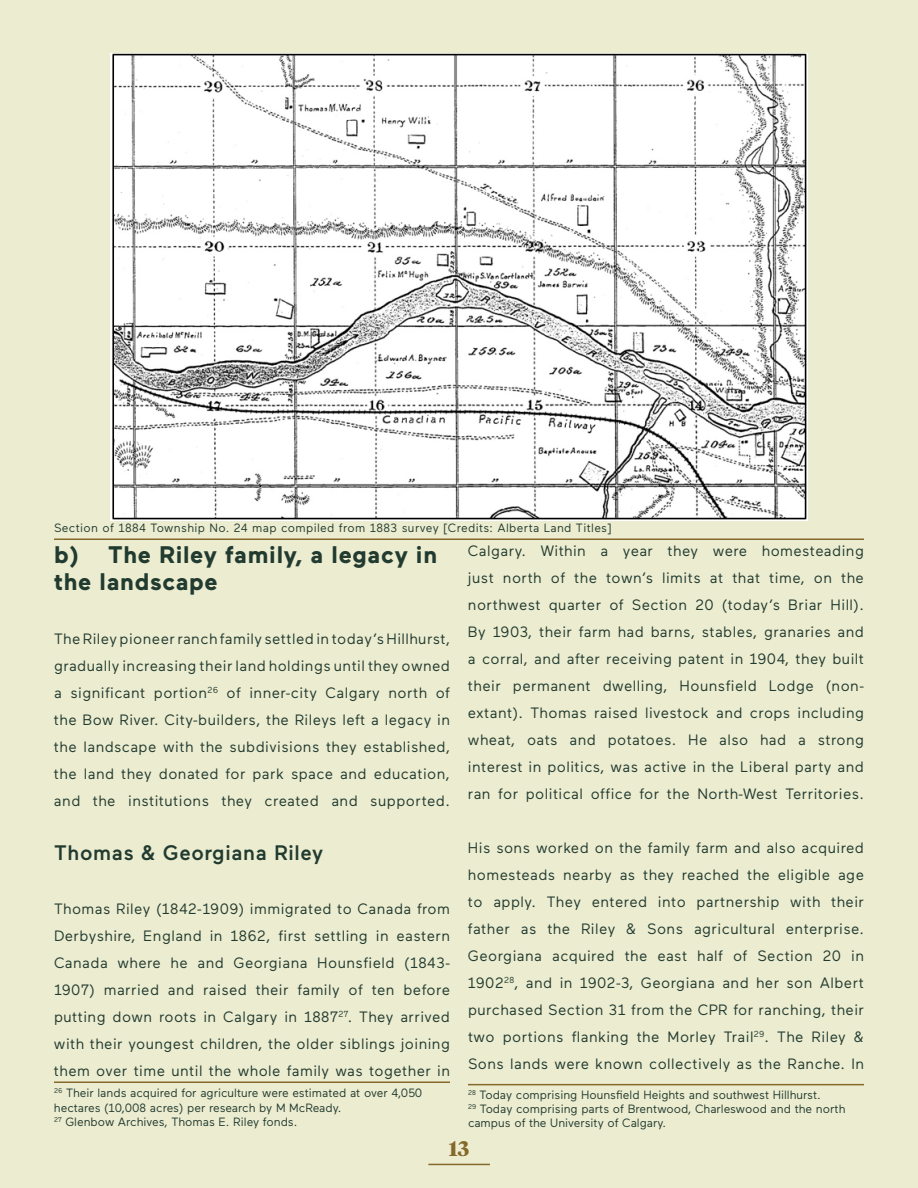
<style>
.page{position:relative;width:918px;height:1188px;background:#ececd0}
.page>*{position:absolute;margin:0;border:0;box-sizing:border-box;transform-origin:0 0}
.t1{font:700 24px/27px "Maax";letter-spacing:.03em;color:#223b30}
.t2{font:500 21px "Maax";letter-spacing:.03em;color:#223b30}
.t3{font:700 21px "Tiempos Headline";color:#85692a}
.t4{font:15px/27px "Maax";letter-spacing:.03em;color:#223b30;text-align:justify}
.t5{font:12px/14.4px "Maax";color:#223b30}
.t6{font:12px "Maax";letter-spacing:.03em;color:#223b30}
</style>
<div class="page">
<hr style="left:428px;top:1164px;width:62px;height:1px;background:#85692a">
<img style="left:111px;top:54px;width:696px;height:466px">
<hr style="left:54px;top:538px;width:810px;height:2px;background:#85692a">
<hr style="left:54px;top:1082px;width:396px;height:1px;background:#85692a">
<hr style="left:468px;top:1084px;width:396px;height:1px;background:#85692a">
<p class="t6" style="left:54px;top:520px;width:559px">Section of 1884 Township No. 24 map compiled from 1883 survey [Credits: Alberta Land Titles]</p>
<p class="t1" style="left:54px;top:540px;width:385px">b) The Riley family, a legacy in the landscape</p>
<p class="t4" style="left:54px;top:624px;width:398px">The Riley pioneer ranch family settled in today’s Hillhurst, gradually increasing their land holdings until they owned a significant portion<sup>26</sup> of inner-city Calgary north of the Bow River. City-builders, the Rileys left a legacy in the landscape with the subdivisions they established, the land they donated for park space and education, and the institutions they created and supported.</p>
<p class="t2" style="left:54px;top:839px;width:271px">Thomas &amp; Georgiana Riley</p>
<p class="t4" style="left:54px;top:894px;width:398px">Thomas Riley (1842-1909) immigrated to Canada from Derbyshire, England in 1862, first settling in eastern Canada where he and Georgiana Hounsfield (1843- 1907) married and raised their family of ten before putting down roots in Calgary in 1887<sup>27</sup>. They arrived with their youngest children, the older siblings joining them over time until the whole family was together in</p>
<p class="t5" style="left:54px;top:1085px;width:370px"><sup>26</sup> Their lands acquired for agriculture were estimated at over 4,050 hectares (10,008 acres) per research by M McReady.</p>
<p class="t5" style="left:54px;top:1114px;width:245px"><sup>27</sup> Glenbow Archives, Thomas E. Riley fonds.</p>
<p class="t4" style="left:468px;top:536px;width:398px">Calgary. Within a year they were homesteading just north of the town’s limits at that time, on the northwest quarter of Section 20 (today’s Briar Hill).<br>By 1903, their farm had barns, stables, granaries and a corral, and after receiving patent in 1904, they built their permanent dwelling, Hounsfield Lodge (non&shy;extant). Thomas raised livestock and crops including wheat, oats and potatoes. He also had a strong interest in politics, was active in the Liberal party and ran for political office for the North-West Territories.</p>
<p class="t4" style="left:468px;top:833px;width:398px">His sons worked on the family farm and also acquired homesteads nearby as they reached the eligible age to apply. They entered into partnership with their father as the Riley &amp; Sons agricultural enterprise.<br>Georgiana acquired the east half of Section 20 in 1902<sup>28</sup>, and in 1902-3, Georgiana and her son Albert purchased Section 31 from the CPR for ranching, their two portions flanking the Morley Trail<sup>29</sup>. The Riley &amp; Sons lands were known collectively as the Ranche. In</p>
<p class="t5" style="left:468px;top:1087px;width:354px"><sup>28</sup> Today comprising Hounsfield Heights and southwest Hillhurst.</p>
<p class="t5" style="left:468px;top:1101px;width:379px"><sup>29</sup> Today comprising parts of Brentwood, Charleswood and the north campus of the University of Calgary.</p>
<h2 class="t3" style="left:449px;top:1134px;width:22px">13</h2>
</div>
